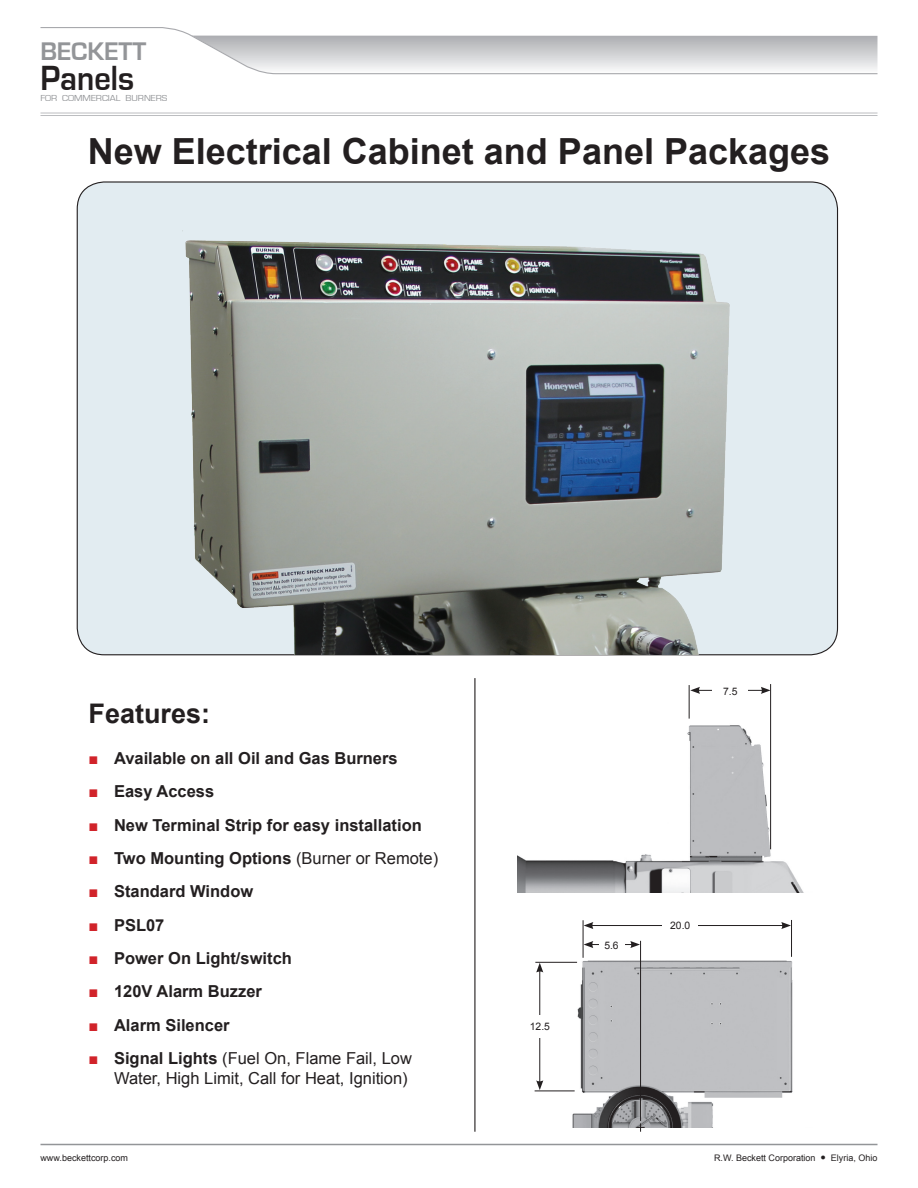
<style>
.page{position:relative;width:918px;height:1188px;background:#fff}
.page>*{position:absolute;margin:0;border:0;box-sizing:border-box;transform-origin:0 0}
.General_Text{font:700 36px "Arial";color:#231f20}
.t1{font:700 36px "Eurostile";color:#231f20;scale:.9 1}
.General_Text-2{font:700 27px "Arial";color:#231f20}
.t2{font:700 26.25px "Eurostile";color:#939598}
.t3{font:700 16.5px "Arial";color:#231f20}
.t4{font:16.5px/19.8px "Arial";color:#231f20;text-align:right}
.t5{font:10.35px "Arial";color:#231f20}
.t6{font:9px "Arial";color:#231f20}
.t7{font:9px "Eurostile";color:#939598;scale:1.09 1}
.s1{font-weight:400;color:#d1232a}
.s2{font-weight:400}
.s3{color:#d1232a}
.s4{font-weight:700}
</style>
<div class="page">
<div style="left:77px;top:182px;width:761px;height:473px;background:#e2ecf1;border-radius:27px"></div>
<hr style="left:40px;top:113px;width:838px;height:1px;background:#bcbdc0">
<hr style="left:40px;top:115px;width:838px;height:1px;background:#bcbdc0">
<svg style="left:40px;top:27px;width:838px;height:48px"></svg>
<hr style="left:40px;top:1144px;width:838px;height:1px;background:#939598">
<img style="left:517px;top:687px;width:286px;height:205px">
<hr style="left:689px;top:685px;width:1px;height:34px;background:#231f20">
<hr style="left:698px;top:690px;width:65px;height:1px;background:#231f20">
<svg style="left:690px;top:687px;width:10px;height:7px"></svg>
<svg style="left:761px;top:687px;width:9px;height:7px"></svg>
<hr style="left:770px;top:684px;width:1px;height:165px;background:#231f20">
<div style="left:713px;top:680px;width:35px;height:22px;background:#fff"></div>
<img style="left:534px;top:923px;width:259px;height:205px">
<svg style="left:636px;top:1123px;width:9px;height:9px"></svg>
<hr style="left:640px;top:941px;width:1px;height:180px;background:#231f20">
<hr style="left:583px;top:920px;width:1px;height:38px;background:#231f20">
<hr style="left:591px;top:944px;width:42px;height:1px;background:#231f20">
<svg style="left:584px;top:941px;width:9px;height:7px"></svg>
<svg style="left:630px;top:941px;width:10px;height:7px"></svg>
<hr style="left:791px;top:920px;width:1px;height:37px;background:#231f20">
<hr style="left:591px;top:925px;width:193px;height:1px;background:#231f20">
<svg style="left:584px;top:922px;width:9px;height:7px"></svg>
<svg style="left:781px;top:922px;width:10px;height:7px"></svg>
<hr style="left:535px;top:962px;width:42px;height:1px;background:#231f20">
<hr style="left:535px;top:1090px;width:40px;height:1px;background:#231f20">
<hr style="left:539px;top:970px;width:1px;height:113px;background:#231f20">
<svg style="left:536px;top:963px;width:7px;height:10px"></svg>
<svg style="left:536px;top:1080px;width:7px;height:10px"></svg>
<div style="left:662px;top:914px;width:36px;height:23px;background:#fff"></div>
<div style="left:599px;top:934px;width:25px;height:22px;background:#fff"></div>
<div style="left:522px;top:1015px;width:36px;height:22px;background:#fff"></div>
<img style="left:129px;top:230px;width:663px;height:425px">
<hr style="left:474px;top:678px;width:1px;height:454px;background:#231f20">
<p class="t2" style="left:40px;top:37px;width:107px">BECKETT</p>
<p class="t1" style="left:40px;top:58px;width:105px">Panels</p>
<p class="t7" style="left:40px;top:93px;width:118px">FOR COMMERCIAL BURNERS</p>
<p class="General_Text" style="left:88px;top:127px;width:744px">New Electrical Cabinet and Panel Packages</p>
<p class="General_Text-2" style="left:89px;top:695px;width:123px">Features:</p>
<p class="t3" style="left:89px;top:747px;width:311px"><span class="s1">■</span> Available on all Oil and Gas Burners</p>
<p class="t3" style="left:89px;top:781px;width:127px"><span class="s1">■</span> Easy Access</p>
<p class="t3" style="left:89px;top:814px;width:335px"><span class="s1">■</span> New Terminal Strip for easy installation</p>
<p class="t3" style="left:89px;top:847px;width:351px"><span class="s1">■</span> Two Mounting Options <span class="s2">(Burner or Remote)</span></p>
<p class="t3" style="left:89px;top:881px;width:166px"><span class="s1">■</span> Standard Window</p>
<p class="t3" style="left:89px;top:914px;width:77px"><span class="s1">■</span> PSL07</p>
<p class="t3" style="left:89px;top:947px;width:205px"><span class="s1">■</span> Power On Light/switch</p>
<p class="t3" style="left:89px;top:980px;width:175px"><span class="s1">■</span> 120V Alarm Buzzer</p>
<p class="t3" style="left:89px;top:1014px;width:143px"><span class="s1">■</span> Alarm Silencer</p>
<p class="t4" style="left:89px;top:1048px;width:325px"><span class="s3">■</span> <span class="s4">Signal Lights</span> (Fuel On, Flame Fail, Low<br>Water, High Limit, Call for Heat, Ignition)</p>
<p class="t5" style="left:723px;top:685px;width:16px">7.5</p>
<p class="t5" style="left:530px;top:1019px;width:22px">12.5</p>
<p class="t5" style="left:604px;top:938px;width:16px">5.6</p>
<p class="t5" style="left:670px;top:919px;width:22px">20.0</p>
<p class="t6" style="left:40px;top:1152px;width:89px">www.beckettcorp.com</p>
<p class="t6" style="left:714px;top:1152px;width:165px">R.W. Beckett Corporation ● Elyria, Ohio</p>
</div>
